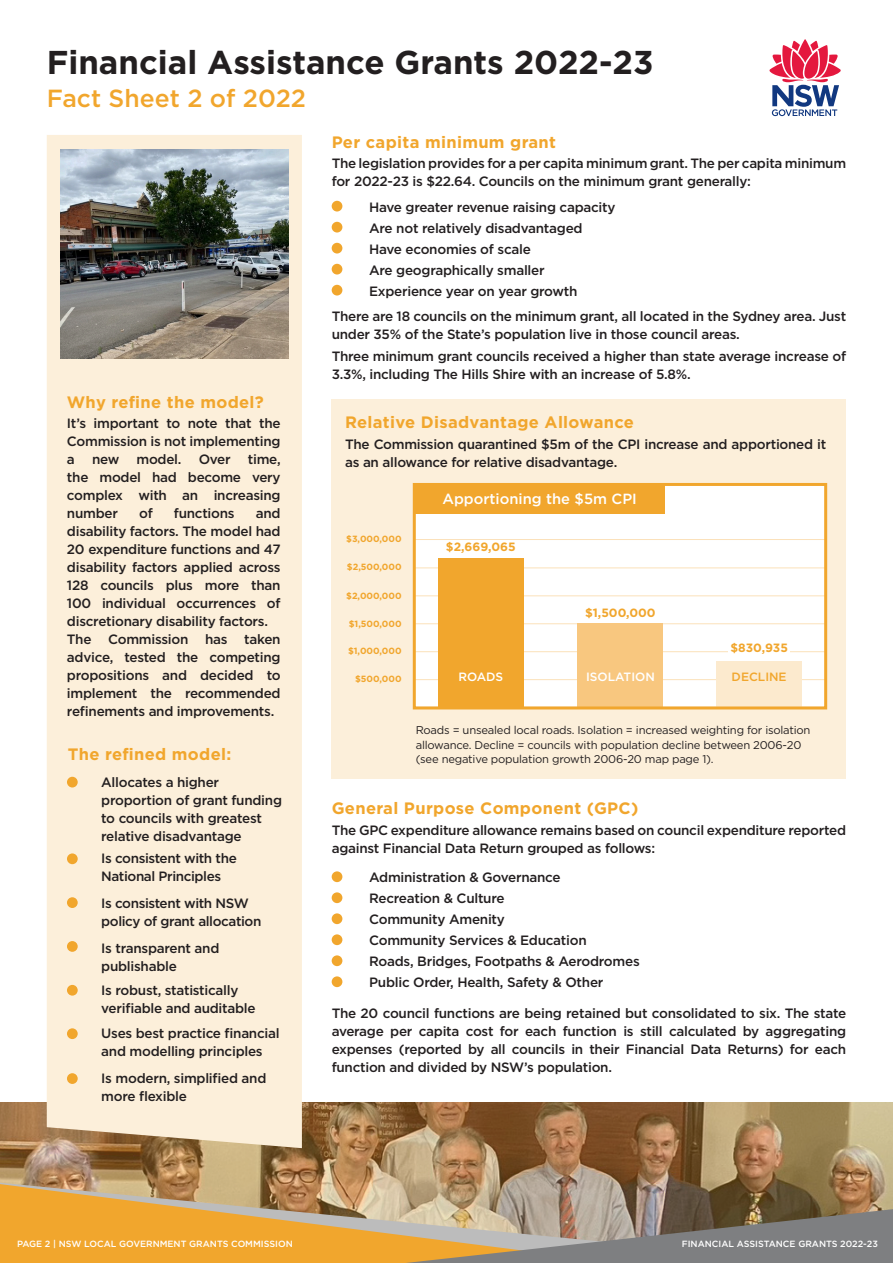
<style>
.page{position:relative;width:893px;height:1263px;background:#fff}
.page>*{position:absolute;margin:0;border:0;box-sizing:border-box;transform-origin:0 0}
.t1{font:700 33px "Gotham";color:#231f20}
.t2{font:500 24.75px "Gotham";color:#f1a62d}
.t3{font:700 16.5px "Gotham";letter-spacing:.02em;color:#f1a62d}
.t4{font:500 14.7px "Gotham";color:#fff}
.t5{font:500 13.5px/18px "Gotham";letter-spacing:-.02em;color:#231f20}
.t6{font:700 12px "Gotham";color:#f1a62d}
.t7{font:500 12px "Gotham";color:#fff}
.t8{font:500 12px "Gotham";color:#f1a62d}
.t9{font:11.25px/14.2px "Gotham";letter-spacing:-.02em;color:#231f20}
.t10{font:500 9px "Gotham";color:#fff}
.t11{font:700 9px "Gotham";color:#f1a62d}
</style>
<div class="page">
<img style="left:0;top:1102px;width:893px;height:107px">
<img style="left:0;top:1183px;width:821px;height:26px">
<svg style="left:0;top:1184px;width:621px;height:79px;background:#daa553"></svg>
<svg style="left:406px;top:1209px;width:487px;height:54px;background:#958b7d"></svg>
<svg style="left:769px;top:39px;width:72px;height:77px"></svg>
<div style="left:47px;top:135px;width:255px;height:1013px;background:#fcefda"></div>
<div style="left:67px;top:777px;width:11px;height:10px;background:#f1a62d;border-radius:50%"></div>
<div style="left:67px;top:853px;width:11px;height:11px;background:#f1a62d;border-radius:50%"></div>
<div style="left:67px;top:897px;width:11px;height:11px;background:#f1a62d;border-radius:50%"></div>
<div style="left:67px;top:941px;width:11px;height:11px;background:#f1a62d;border-radius:50%"></div>
<div style="left:67px;top:1028px;width:11px;height:11px;background:#f1a62d;border-radius:50%"></div>
<div style="left:67px;top:985px;width:11px;height:10px;background:#f1a62d;border-radius:50%"></div>
<div style="left:67px;top:1073px;width:11px;height:11px;background:#f1a62d;border-radius:50%"></div>
<img style="left:60px;top:150px;width:228px;height:208px">
<div style="left:332px;top:201px;width:10px;height:10px;background:#f1a62d;border-radius:50%"></div>
<div style="left:332px;top:222px;width:10px;height:10px;background:#f1a62d;border-radius:50%"></div>
<div style="left:332px;top:243px;width:10px;height:10px;background:#f1a62d;border-radius:50%"></div>
<div style="left:332px;top:264px;width:10px;height:10px;background:#f1a62d;border-radius:50%"></div>
<div style="left:332px;top:285px;width:10px;height:10px;background:#f1a62d;border-radius:50%"></div>
<div style="left:332px;top:871px;width:10px;height:11px;background:#f1a62d;border-radius:50%"></div>
<div style="left:332px;top:892px;width:10px;height:11px;background:#f1a62d;border-radius:50%"></div>
<div style="left:332px;top:913px;width:10px;height:11px;background:#f1a62d;border-radius:50%"></div>
<div style="left:332px;top:934px;width:10px;height:11px;background:#f1a62d;border-radius:50%"></div>
<div style="left:332px;top:955px;width:10px;height:11px;background:#f1a62d;border-radius:50%"></div>
<div style="left:332px;top:976px;width:10px;height:11px;background:#f1a62d;border-radius:50%"></div>
<div style="left:332px;top:399px;width:514px;height:379px;background:#fcefda"></div>
<div style="left:414px;top:483px;width:412px;height:225px;background:#fff"></div>
<hr style="left:414px;top:539px;width:412px;height:1px;background:#fbe1ba">
<hr style="left:414px;top:567px;width:412px;height:1px;background:#fbe1ba">
<hr style="left:414px;top:623px;width:412px;height:1px;background:#fbe1ba">
<hr style="left:414px;top:595px;width:412px;height:1px;background:#fbe1ba">
<hr style="left:414px;top:651px;width:412px;height:1px;background:#fbe1ba">
<hr style="left:414px;top:679px;width:412px;height:1px;background:#fbe1ba">
<div style="left:415px;top:483px;width:249px;height:30px;background:#f1a62d"></div>
<div style="left:717px;top:661px;width:85px;height:46px;background:#fceace"></div>
<div style="left:728px;top:643px;width:62px;height:18px;background:#fff"></div>
<div style="left:578px;top:623px;width:85px;height:85px;background:#f8c77f"></div>
<div style="left:438px;top:558px;width:85px;height:149px;background:#f1a62d"></div>
<div style="left:413px;top:483px;width:414px;height:226px;border:3px solid #f1a62d"></div>
<p class="t1" style="left:47px;top:41px;width:608px">Financial Assistance Grants 2022-23</p>
<p class="t2" style="left:47px;top:82px;width:261px">Fact Sheet 2 of 2022</p>
<p class="t3" style="left:67px;top:391px;width:198px">Why refine the model?</p>
<p class="t5" style="left:67px;top:414px;width:215px;text-align:justify">It’s important to note that the Commission is not implementing a</p>
<p class="t5" style="left:92px;top:450px;width:29px">new</p>
<p class="t5" style="left:136px;top:450px;width:47px">model.</p>
<p class="t5" style="left:199px;top:450px;width:34px">Over</p>
<p class="t5" style="left:67px;top:450px;width:215px;text-align:justify;text-indent:181px">time, the model had become very complex with an increasing number</p>
<p class="t5" style="left:139px;top:504px;width:15px">of</p>
<p class="t5" style="left:174px;top:504px;width:62px">functions</p>
<p class="t5" style="left:67px;top:504px;width:215px;text-align:justify;text-indent:189px">and disability factors. The model had 20 expenditure functions and 47 disability factors applied across 128 councils plus more than 100 individual occurrences of discretionary disability factors.</p>
<p class="t5" style="left:67px;top:630px;width:215px;text-align:justify">The Commission has taken advice, tested the competing propositions and decided to implement the recommended refinements and improvements.</p>
<p class="t3" style="left:68px;top:743px;width:165px">The refined model:</p>
<p class="t5" style="left:101px;top:773px;width:182px">Allocates a higher proportion of grant funding to councils with greatest relative disadvantage</p>
<p class="t5" style="left:101px;top:849px;width:137px">Is consistent with the<br>National Principles</p>
<p class="t5" style="left:101px;top:894px;width:162px">Is consistent with NSW policy of grant allocation</p>
<p class="t5" style="left:101px;top:939px;width:120px">Is transparent and publishable</p>
<p class="t5" style="left:101px;top:981px;width:156px">Is robust, statistically verifiable and auditable</p>
<p class="t5" style="left:101px;top:1024px;width:180px">Uses best practice financial and modelling principles</p>
<p class="t5" style="left:101px;top:1069px;width:167px">Is modern, simplified and more flexible</p>
<p class="t3" style="left:332px;top:131px;width:226px">Per capita minimum grant</p>
<p class="t5" style="left:332px;top:154px;width:516px">The legislation provides for a per capita minimum grant. The per capita minimum for 2022-23 is $22.64. Councils on the minimum grant generally:</p>
<p class="t5" style="left:369px;top:198px;width:248px">Have greater revenue raising capacity</p>
<p class="t5" style="left:369px;top:219px;width:215px">Are not relatively disadvantaged</p>
<p class="t5" style="left:369px;top:240px;width:163px">Have economies of scale</p>
<p class="t5" style="left:369px;top:261px;width:177px">Are geographically smaller</p>
<p class="t5" style="left:369px;top:282px;width:210px">Experience year on year growth</p>
<p class="t5" style="left:332px;top:307px;width:516px">There are 18 councils on the minimum grant, all located in the Sydney area. Just under 35% of the State’s population live in those council areas.</p>
<p class="t5" style="left:332px;top:347px;width:516px">Three minimum grant councils received a higher than state average increase of<br>3.3%, including The Hills Shire with an increase of 5.8%.</p>
<p class="t3" style="left:345px;top:412px;width:290px">Relative Disadvantage Allowance</p>
<p class="t5" style="left:345px;top:435px;width:483px">The Commission quarantined $5m of the CPI increase and apportioned it as an allowance for relative disadvantage.</p>
<p class="t11" style="left:346px;top:533px;width:57px">$3,000,000</p>
<p class="t11" style="left:347px;top:561px;width:56px">$2,500,000</p>
<p class="t11" style="left:346px;top:590px;width:57px">$2,000,000</p>
<p class="t11" style="left:349px;top:618px;width:54px">$1,500,000</p>
<p class="t11" style="left:348px;top:645px;width:55px">$1,000,000</p>
<p class="t11" style="left:355px;top:673px;width:48px">$500,000</p>
<p class="t4" style="left:442px;top:489px;width:196px">Apportioning the $5m CPI</p>
<p class="t6" style="left:446px;top:539px;width:71px">$2,669,065</p>
<p class="t7" style="left:458px;top:668px;width:46px">ROADS</p>
<p class="t6" style="left:585px;top:605px;width:72px">$1,500,000</p>
<p class="t7" style="left:586px;top:668px;width:70px">ISOLATION</p>
<p class="t6" style="left:730px;top:640px;width:59px">$830,935</p>
<p class="t8" style="left:732px;top:668px;width:57px">DECLINE</p>
<p class="t9" style="left:416px;top:723px;width:396px">Roads = unsealed local roads. Isolation = increased weighting for isolation allowance. Decline = councils with population decline between 2006-20 (see negative population growth 2006-20 map page 1).</p>
<p class="t3" style="left:332px;top:798px;width:308px">General Purpose Component (GPC)</p>
<p class="t5" style="left:332px;top:821px;width:516px">The GPC expenditure allowance remains based on council expenditure reported against Financial Data Return grouped as follows:</p>
<p class="t5" style="left:369px;top:868px;width:193px">Administration &amp; Governance</p>
<p class="t5" style="left:369px;top:889px;width:137px">Recreation &amp; Culture</p>
<p class="t5" style="left:369px;top:910px;width:137px">Community Amenity</p>
<p class="t5" style="left:369px;top:931px;width:219px">Community Services &amp; Education</p>
<p class="t5" style="left:369px;top:952px;width:272px">Roads, Bridges, Footpaths &amp; Aerodromes</p>
<p class="t5" style="left:369px;top:973px;width:236px">Public Order, Health, Safety &amp; Other</p>
<p class="t5" style="left:332px;top:1004px;width:516px;text-align:justify">The 20 council functions are being retained but consolidated to six. The state average per capita cost for each function is still calculated by aggregating expenses (reported by all councils in their Financial Data Returns) for each function and divided by NSW’s population.</p>
<p class="t10" style="left:17px;top:1238px;width:277px">PAGE 2 | NSW LOCAL GOVERNMENT GRANTS COMMISSION</p>
<p class="t10" style="left:682px;top:1238px;width:198px">FINANCIAL ASSISTANCE GRANTS 2022-23</p>
</div>
